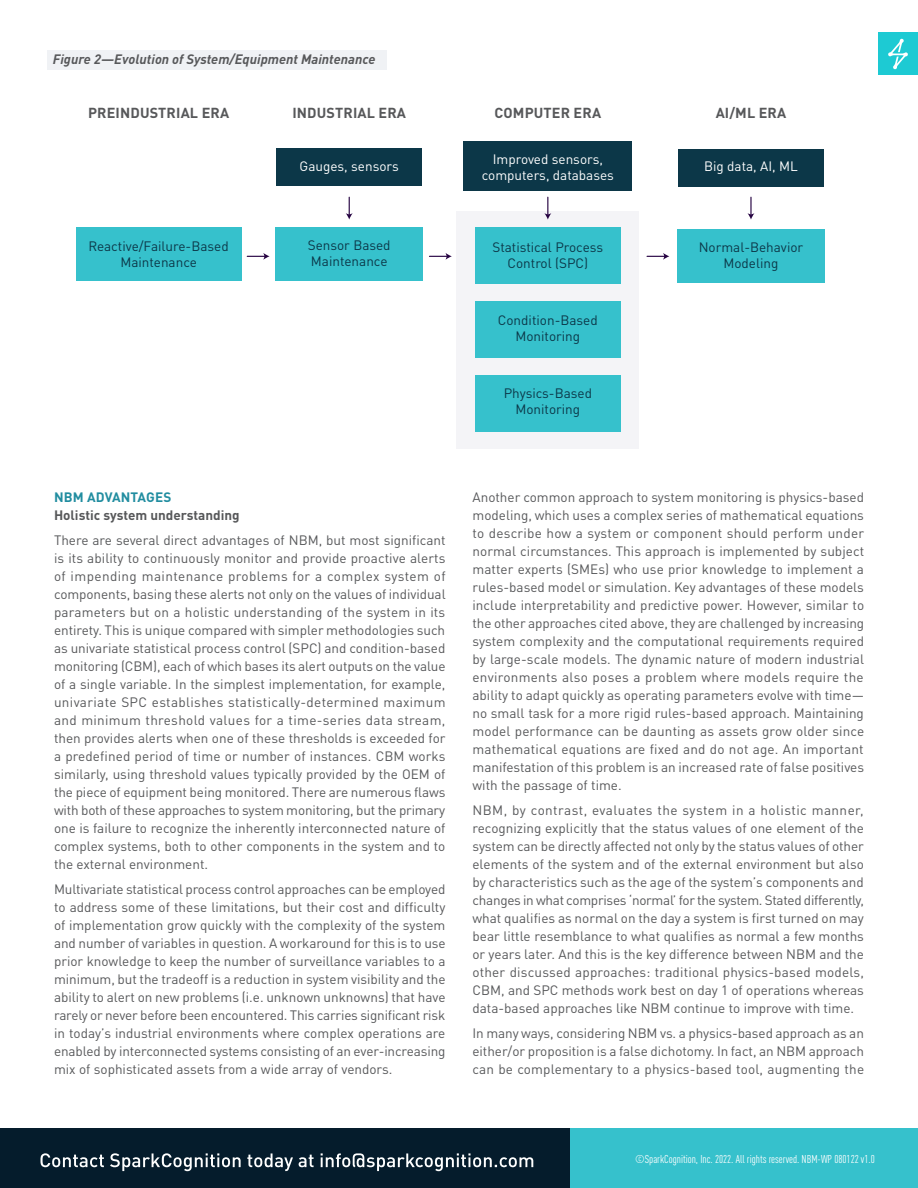
<style>
.page{position:relative;width:918px;height:1188px;background:#fff}
.page>*{position:absolute;margin:0;border:0;box-sizing:border-box;transform-origin:0 0}
.t1{font:700 14.4px "DINOT";letter-spacing:.01em;color:#57585a}
.t2{font:13.5px/18px "DINOT";color:#57585a;text-align:justify}
.t3{font:13.5px/16.2px "DINOT";color:#0c3748;text-align:center}
.t4{font:13.5px/16.2px "DINOT";color:#fff;text-align:center}
.Figure_Style{font:italic 700 13.5px "DINOT";color:#57585a}
.t5{font:700 13.5px "DINOT";color:#57585a}
.t6{font:700 13.5px "DINOT";letter-spacing:.01em;color:#218da0}
.Copyright_Style{font:condensed 11.25px "DINOT";color:#fff}
</style>
<div class="page">
<div style="left:457px;top:211px;width:182px;height:238px;background:#f4f4f7"></div>
<div style="left:878px;top:33px;width:40px;height:42px;background:#1dcad3"></div>
<svg style="left:888px;top:39px;width:20px;height:30px"></svg>
<div style="left:570px;top:1129px;width:348px;height:59px;background:#36c1cc"></div>
<div style="left:0;top:1129px;width:570px;height:59px;background:#051c2c"></div>
<svg style="left:41px;top:1153px;width:492px;height:18px"></svg>
<div style="left:47px;top:50px;width:340px;height:19px;background:#f0f2f5"></div>
<div style="left:276px;top:149px;width:146px;height:37px;background:#0c3748"></div>
<div style="left:464px;top:141px;width:168px;height:50px;background:#0c3748"></div>
<div style="left:678px;top:149px;width:146px;height:37px;background:#0c3748"></div>
<div style="left:76px;top:227px;width:165px;height:54px;background:#36c1cc"></div>
<div style="left:275px;top:227px;width:148px;height:54px;background:#36c1cc"></div>
<div style="left:677px;top:229px;width:148px;height:54px;background:#36c1cc"></div>
<div style="left:475px;top:227px;width:146px;height:56px;background:#36c1cc"></div>
<div style="left:475px;top:301px;width:146px;height:56px;background:#36c1cc"></div>
<div style="left:475px;top:376px;width:146px;height:56px;background:#36c1cc"></div>
<svg style="left:346px;top:197px;width:7px;height:23px"></svg>
<svg style="left:544px;top:197px;width:7px;height:23px"></svg>
<svg style="left:748px;top:197px;width:6px;height:23px"></svg>
<svg style="left:247px;top:253px;width:23px;height:7px"></svg>
<svg style="left:429px;top:253px;width:23px;height:7px"></svg>
<svg style="left:647px;top:253px;width:22px;height:7px"></svg>
<p class="Figure_Style" style="left:53px;top:49px;width:324px">Figure 2—Evolution of System/Equipment Maintenance</p>
<p class="t1" style="left:88px;top:102px;width:143px">PREINDUSTRIAL ERA</p>
<p class="t1" style="left:292px;top:102px;width:115px">INDUSTRIAL ERA</p>
<p class="t1" style="left:495px;top:102px;width:108px">COMPUTER ERA</p>
<p class="t1" style="left:716px;top:102px;width:72px">AI/ML ERA</p>
<p class="t4" style="left:300px;top:157px;width:101px">Gauges, sensors</p>
<p class="t4" style="left:482px;top:150px;width:134px">Improved sensors, computers, databases</p>
<p class="t4" style="left:704px;top:157px;width:95px">Big data, AI, ML</p>
<p class="t3" style="left:89px;top:237px;width:142px">Reactive/Failure-Based<br>Maintenance</p>
<p class="t3" style="left:308px;top:235px;width:84px;text-align:left">Sensor Based<br>Maintenance</p>
<p class="t3" style="left:699px;top:238px;width:106px">Normal-Behavior<br>Modeling</p>
<p class="t3" style="left:492px;top:238px;width:112px">Statistical Process<br>Control (SPC)</p>
<p class="t3" style="left:498px;top:311px;width:101px">Condition-Based</p>
<p class="t3" style="left:515px;top:327px;width:66px">Monitoring</p>
<p class="t3" style="left:504px;top:384px;width:90px">Physics-Based</p>
<p class="t3" style="left:515px;top:400px;width:66px">Monitoring</p>
<p class="t6" style="left:54px;top:487px;width:119px">NBM ADVANTAGES</p>
<p class="t5" style="left:54px;top:505px;width:187px">Holistic system understanding</p>
<p class="t2" style="left:54px;top:530px;width:393px">There are several direct advantages of NBM, but most significant is its ability to continuously monitor and provide proactive alerts of impending maintenance problems for a complex system of components, basing these alerts not only on the values of individual parameters but on a holistic understanding of the system in its entirety. This is unique compared with simpler methodologies such as univariate statistical process control (SPC) and condition-based monitoring (CBM), each of which bases its alert outputs on the value of a single variable. In the simplest implementation, for example, univariate SPC establishes statistically-determined maximum and minimum threshold values for a time-series data stream, then provides alerts when one of these thresholds is exceeded for a predefined period of time or number of instances. CBM works similarly, using threshold values typically provided by the OEM of the piece of equipment being monitored. There are numerous flaws with both of these approaches to system monitoring, but the primary one is failure to recognize the inherently interconnected nature of complex systems, both to other components in the system and to the external environment.</p>
<p class="t2" style="left:54px;top:879px;width:393px">Multivariate statistical process control approaches can be employed to address some of these limitations, but their cost and difficulty of implementation grow quickly with the complexity of the system and number of variables in question. A workaround for this is to use prior knowledge to keep the number of surveillance variables to a minimum, but the tradeoff is a reduction in system visibility and the ability to alert on new problems (i.e. unknown unknowns) that have rarely or never before been encountered. This carries significant risk in today’s industrial environments where complex operations are enabled by interconnected systems consisting of an ever-increasing mix of sophisticated assets from a wide array of vendors.</p>
<p class="t2" style="left:472px;top:487px;width:393px">Another common approach to system monitoring is physics-based modeling, which uses a complex series of mathematical equations to describe how a system or component should perform under normal circumstances. This approach is implemented by subject matter experts (SMEs) who use prior knowledge to implement a rules-based model or simulation. Key advantages of these models include interpretability and predictive power. However, similar to the other approaches cited above, they are challenged by increasing system complexity and the computational requirements required by large-scale models. The dynamic nature of modern industrial environments also poses a problem where models require the ability to adapt quickly as operating parameters evolve with time— no small task for a more rigid rules-based approach. Maintaining model performance can be daunting as assets grow older since mathematical equations are fixed and do not age. An important manifestation of this problem is an increased rate of false positives with the passage of time.</p>
<p class="t2" style="left:472px;top:800px;width:393px">NBM, by contrast, evaluates the system in a holistic manner, recognizing explicitly that the status values of one element of the system can be directly affected not only by the status values of other elements of the system and of the external environment but also by characteristics such as the age of the system’s components and changes in what comprises ‘normal’ for the system. Stated differently, what qualifies as normal on the day a system is first turned on may bear little resemblance to what qualifies as normal a few months or years later. And this is the key difference between NBM and the other discussed approaches: traditional physics-based models, CBM, and SPC methods work best on day 1 of operations whereas data-based approaches like NBM continue to improve with time.</p>
<p class="t2" style="left:472px;top:1023px;width:393px">In many ways, considering NBM vs. a physics-based approach as an either/or proposition is a false dichotomy. In fact, an NBM approach can be complementary to a physics-based tool, augmenting the</p>
<p class="Copyright_Style" style="left:635px;top:1152px;width:241px">©SparkCognition, Inc. 2022. All rights reserved. NBM-WP 080122 v1.0</p>
</div>
